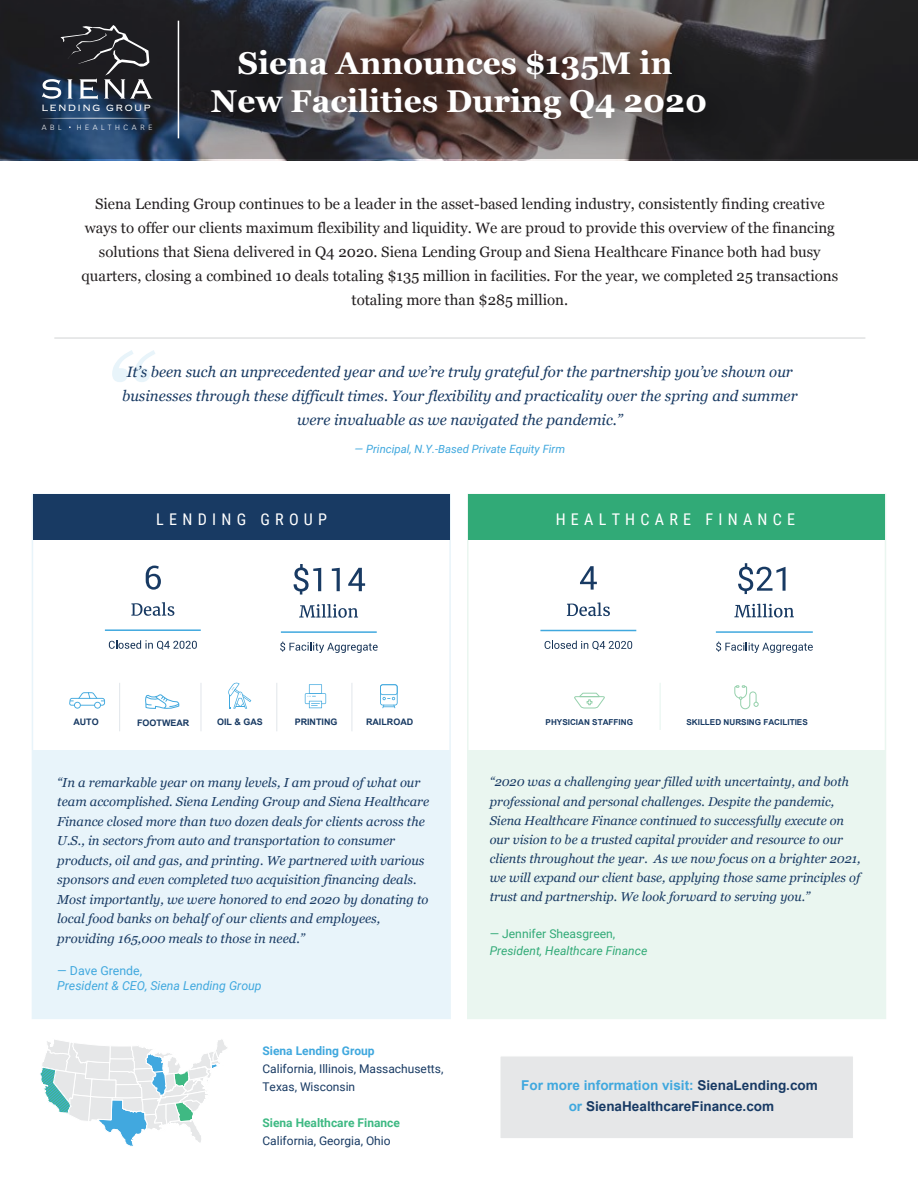
<style>
.page{position:relative;width:918px;height:1188px;background:#fff}
.page>*{position:absolute;margin:0;border:0;box-sizing:border-box;transform-origin:0 0}
.t1{font:700 31.5px/37.8px "Georgia";color:#fff;text-align:center}
.t2{font:16.05px "Roboto Condensed";letter-spacing:.325em;color:#fff}
.t3{font:15px/24px "Georgia";color:#231f20;text-align:center}
.t4{font:italic 15px/24px "Georgia";color:#183a63;text-align:center}
.t5{font:700 13.5px/20.7px "Arial";color:#183a64;text-align:center}
.t6{font:italic 13.05px/19.5px "Georgia";color:#183a63}
.t7{font:italic 12.75px/19.2px "Georgia";color:#183a63}
.t8{font:italic 12.3px "Roboto";color:#40a8de}
.t9{font:12.3px "Roboto";color:#40a8de}
.t10{font:italic 12.15px "Roboto";color:#31aa77}
.t11{font:12.15px "Roboto";color:#31aa77}
.t12{font:12px/18px "Roboto";color:#183a63}
.t13{font:700 12px "Roboto";color:#3eb983}
.t14{font:700 12px "Roboto";color:#40a8de}
.t15{font:italic 11.4px "Roboto";color:#40a8de}
.t16{font:500 9.45px "Copperplate";letter-spacing:.2em;color:#fff}
.t17{font:700 9px "Arial";color:#183a63}
.t18{font:700 8.1px "Arial";color:#183a63}
.t19{font:300 7.35px "Vectora LT Pro";letter-spacing:.5em;color:#fff}
.s1{color:#40a8de}
</style>
<div class="page">
<div style="left:500px;top:1056px;width:354px;height:83px;background:#e6e7e8;border:1px solid #fff"></div>
<div style="left:32px;top:494px;width:419px;height:525px;background:#fff;border:2px solid #e8f4fa"></div>
<div style="left:467px;top:494px;width:419px;height:525px;background:#fff;border:2px solid #eaf6f0"></div>
<svg style="left:40px;top:1039px;width:187px;height:107px"></svg>
<svg style="left:0;top:0;width:918px;height:159px;background:#32363e"></svg>
<img style="left:181px;top:17px;width:577px;height:144px">
<svg style="left:40px;top:118px;width:111px;height:1px"></svg>
<svg style="left:42px;top:25px;width:110px;height:74px;background:#3c3e45"></svg>
<div style="left:33px;top:494px;width:416px;height:45px;background:#183a63"></div>
<svg style="left:146px;top:566px;width:15px;height:24px"></svg>
<svg style="left:131px;top:602px;width:43px;height:14px"></svg>
<hr style="left:105px;top:629px;width:96px;height:2px;background:#40a8de">
<svg style="left:109px;top:640px;width:88px;height:10px"></svg>
<svg style="left:294px;top:564px;width:27px;height:31px"></svg>
<svg style="left:332px;top:568px;width:8px;height:23px"></svg>
<svg style="left:348px;top:568px;width:17px;height:23px"></svg>
<svg style="left:299px;top:604px;width:59px;height:14px"></svg>
<hr style="left:281px;top:631px;width:96px;height:2px;background:#40a8de">
<svg style="left:280px;top:642px;width:98px;height:11px"></svg>
<hr style="left:201px;top:683px;width:1px;height:48px;background:#183a63">
<hr style="left:276px;top:683px;width:1px;height:48px;background:#183a63">
<hr style="left:352px;top:683px;width:1px;height:48px;background:#183a63">
<hr style="left:119px;top:683px;width:1px;height:48px;background:#183a63">
<svg style="left:145px;top:694px;width:34px;height:15px"></svg>
<svg style="left:69px;top:692px;width:36px;height:17px"></svg>
<svg style="left:305px;top:684px;width:21px;height:24px"></svg>
<svg style="left:228px;top:682px;width:23px;height:27px"></svg>
<svg style="left:380px;top:684px;width:18px;height:24px"></svg>
<div style="left:33px;top:750px;width:416px;height:268px;background:#e8f4fa"></div>
<div style="left:469px;top:494px;width:416px;height:45px;background:#31aa77"></div>
<div style="left:469px;top:750px;width:416px;height:268px;background:#eaf6f0"></div>
<hr style="left:660px;top:683px;width:1px;height:47px;background:#31aa77">
<svg style="left:574px;top:693px;width:31px;height:16px"></svg>
<svg style="left:734px;top:685px;width:25px;height:25px"></svg>
<hr style="left:54px;top:338px;width:811px;height:1px;background:#d1d3d4">
<svg style="left:112px;top:350px;width:43px;height:32px"></svg>
<hr style="left:178px;top:21px;width:1px;height:117px;background:#fff">
<svg style="left:580px;top:566px;width:17px;height:24px"></svg>
<svg style="left:567px;top:602px;width:43px;height:14px"></svg>
<hr style="left:540px;top:630px;width:96px;height:1px;background:#40a8de">
<svg style="left:545px;top:641px;width:87px;height:9px"></svg>
<svg style="left:738px;top:563px;width:48px;height:31px"></svg>
<svg style="left:734px;top:604px;width:60px;height:13px"></svg>
<hr style="left:716px;top:631px;width:97px;height:2px;background:#40a8de">
<svg style="left:716px;top:641px;width:97px;height:12px"></svg>
<p class="t16" style="left:42px;top:103px;width:110px">LENDING GROUP</p>
<p class="t19" style="left:42px;top:123px;width:21px">ABL</p>
<p class="t19" style="left:77px;top:123px;width:77px">HEALTHCARE</p>
<h1 class="t1" style="left:211px;top:42px;width:498px">Siena Announces $135M in<br>New Facilities During Q4 2020</h1>
<p class="t3" style="left:82px;top:191px;width:758px">Siena Lending Group continues to be a leader in the asset-based lending industry, consistently finding creative ways to offer our clients maximum flexibility and liquidity. We are proud to provide this overview of the financing solutions that Siena delivered in Q4 2020. Siena Lending Group and Siena Healthcare Finance both had busy quarters, closing a combined 10 deals totaling $135 million in facilities. For the year, we completed 25 transactions totaling more than $285 million.</p>
<p class="t4" style="left:122px;top:360px;width:677px">It’s been such an unprecedented year and we’re truly grateful for the partnership you’ve shown our businesses through these difficult times. Your flexibility and practicality over the spring and summer were invaluable as we navigated the pandemic.”</p>
<p class="t15" style="left:355px;top:441px;width:212px">— Principal, N.Y.-Based Private Equity Firm</p>
<p class="t2" style="left:156px;top:508px;width:172px">LENDING GROUP</p>
<p class="t2" style="left:556px;top:508px;width:241px">HEALTHCARE FINANCE</p>
<p class="t17" style="left:73px;top:716px;width:27px">AUTO</p>
<p class="t17" style="left:137px;top:717px;width:54px">FOOTWEAR</p>
<p class="t17" style="left:217px;top:716px;width:47px">OIL &amp; GAS</p>
<p class="t17" style="left:295px;top:716px;width:44px">PRINTING</p>
<p class="t17" style="left:366px;top:716px;width:49px">RAILROAD</p>
<p class="t6" style="left:57px;top:772px;width:374px">“In a remarkable year on many levels, I am proud of what our team accomplished. Siena Lending Group and Siena Healthcare Finance closed more than two dozen deals for clients across the U.S., in sectors from auto and transportation to consumer products, oil and gas, and printing. We partnered with various sponsors and even completed two acquisition financing deals.<br>Most importantly, we were honored to end 2020 by donating to local food banks on behalf of our clients and employees, providing 165,000 meals to those in need.”</p>
<p class="t9" style="left:57px;top:962px;width:86px">— Dave Grende,</p>
<p class="t8" style="left:57px;top:977px;width:206px">President &amp; CEO, Siena Lending Group</p>
<p class="t14" style="left:262px;top:1043px;width:114px">Siena Lending Group</p>
<p class="t12" style="left:262px;top:1060px;width:182px">California, Illinois, Massachusetts,<br>Texas, Wisconsin</p>
<p class="t13" style="left:262px;top:1115px;width:139px">Siena Healthcare Finance</p>
<p class="t12" style="left:262px;top:1132px;width:130px">California, Georgia, Ohio</p>
<p class="t18" style="left:546px;top:717px;width:89px">PHYSICIAN STAFFING</p>
<p class="t18" style="left:686px;top:717px;width:123px">SKILLED NURSING FACILITIES</p>
<p class="t7" style="left:490px;top:772px;width:373px">“2020 was a challenging year filled with uncertainty, and both professional and personal challenges. Despite the pandemic, Siena Healthcare Finance continued to successfully execute on our vision to be a trusted capital provider and resource to our clients throughout the year. As we now focus on a brighter 2021, we will expand our client base, applying those same principles of trust and partnership. We look forward to serving you.”</p>
<p class="t11" style="left:490px;top:925px;width:127px">— Jennifer Sheasgreen,</p>
<p class="t10" style="left:490px;top:943px;width:159px">President, Healthcare Finance</p>
<p class="t5" style="left:521px;top:1075px;width:298px"><span class="s1">For more information visit:</span> SienaLending.com <span class="s1">or</span> SienaHealthcareFinance.com</p>
</div>
